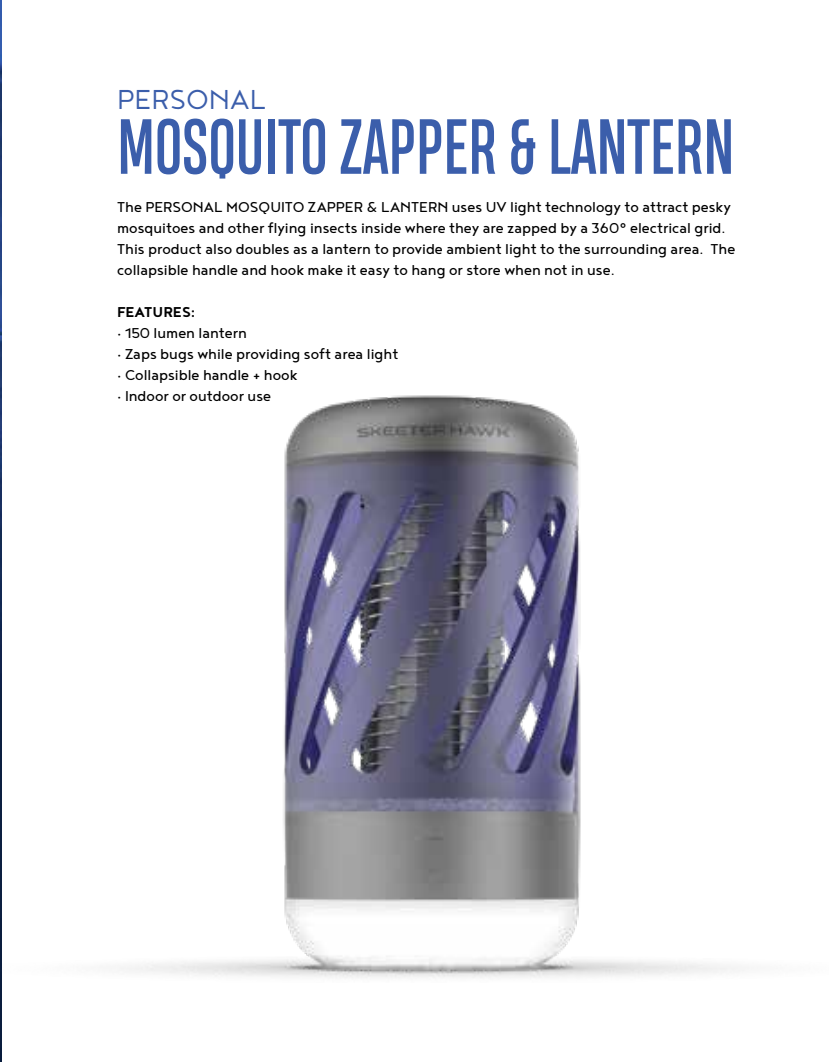
<style>
.page{position:relative;width:829px;height:1062px;background:#fff}
.page>*{position:absolute;margin:0;border:0;box-sizing:border-box;transform-origin:0 0}
.t1{font:73.5px "Heading Compressed Pro";color:#3b5eab}
.t2{font:300 33.5px "Noyh";color:#3b5eab}
.t3{font:17.5px/21px "Noyh";color:#000}
.t4{font:700 17.5px "Noyh";color:#000}
</style>
<div class="page">
<img style="left:0;top:0;width:2px;height:326px">
<img style="left:0;top:326px;width:744px;height:736px">
<h2 class="t2" style="left:117px;top:81px;width:151px">PERSONAL</h2>
<h1 class="t1" style="left:117px;top:104px;width:618px">MOSQUITO ZAPPER &amp; LANTERN</h1>
<p class="t3" style="left:117px;top:196px;width:619px">The PERSONAL MOSQUITO ZAPPER &amp; LANTERN uses UV light technology to attract pesky mosquitoes and other flying insects inside where they are zapped by a 360º electrical grid.<br>This product also doubles as a lantern to provide ambient light to the surrounding area. The collapsible handle and hook make it easy to hang or store when not in use.</p>
<p class="t4" style="left:117px;top:302px;width:80px">FEATURES:</p>
<p class="t3" style="left:117px;top:322px;width:131px">• 150 lumen lantern</p>
<p class="t3" style="left:117px;top:343px;width:282px">• Zaps bugs while providing soft area light</p>
<p class="t3" style="left:117px;top:364px;width:182px">• Collapsible handle + hook</p>
<p class="t3" style="left:117px;top:385px;width:155px">• Indoor or outdoor use</p>
</div>
